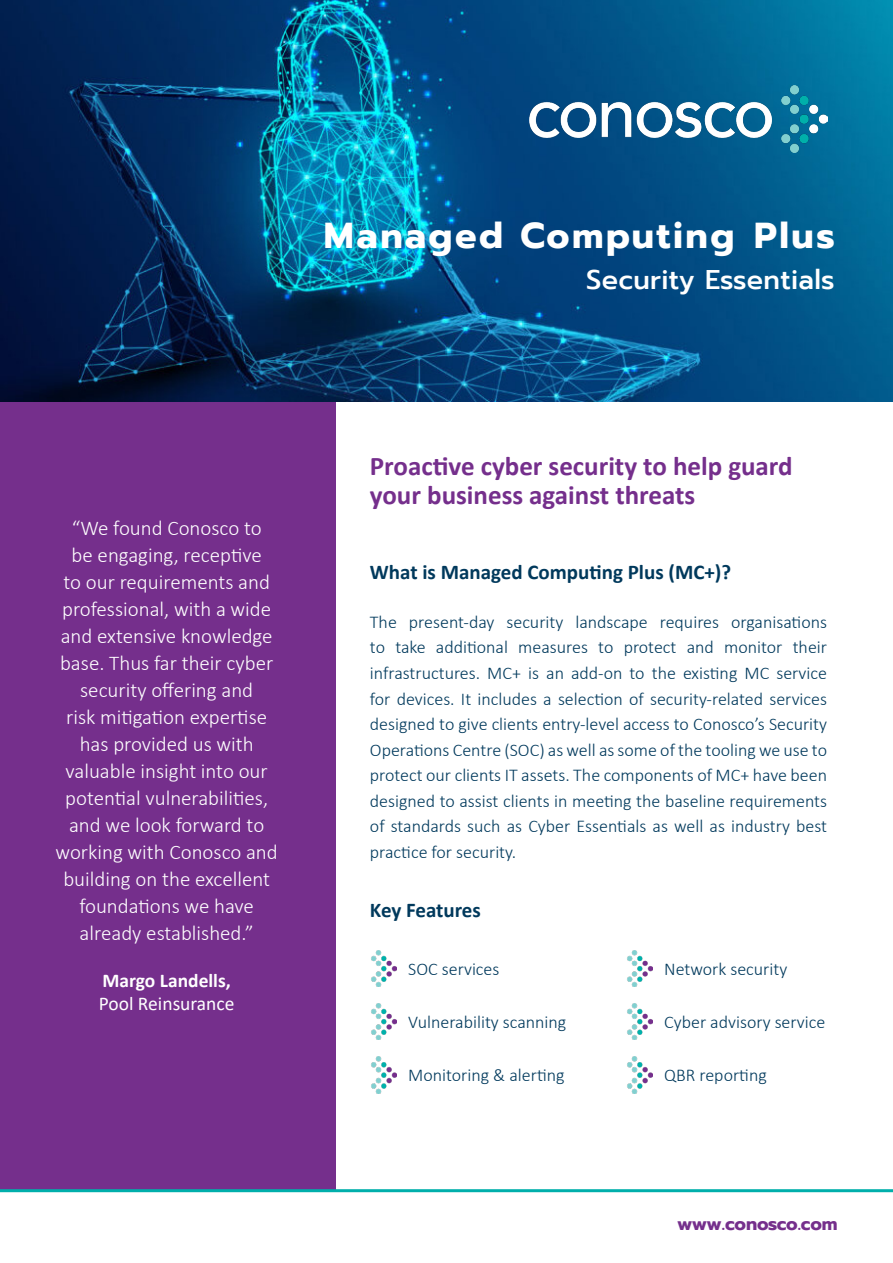
<style>
.page{position:relative;width:893px;height:1263px;background:#fff}
.page>*{position:absolute;margin:0;border:0;box-sizing:border-box;transform-origin:0 0}
.t1{font:700 36px "Prompt";letter-spacing:.07em;color:#fff}
.t2{font:700 27px/28.5px "Calibri";color:#752f8c}
.t3{font:500 27px "Prompt";letter-spacing:.01em;color:#fff}
.t4{font:300 21px/27px "Calibri";color:#fff;text-align:center}
.t5{font:700 21px "Calibri";color:#00395c}
.t6{font:19.5px "Calibri";color:#fff}
.t7{font:700 19.5px "Calibri";color:#fff}
.t8{font:300 18px/25.5px "Calibri";color:#00395c;text-align:justify}
.t9{font:700 18px "Prompt";letter-spacing:-.015em;color:#752f8c}
</style>
<div class="page">
<img style="left:0;top:0;width:893px;height:402px">
<img style="left:529px;top:86px;width:298px;height:66px">
<div style="left:0;top:402px;width:336px;height:789px;background:#752f8c"></div>
<hr style="left:0;top:1189px;width:893px;height:3px;background:#00afab">
<img style="left:371px;top:950px;width:26px;height:37px">
<img style="left:371px;top:1004px;width:26px;height:36px">
<img style="left:371px;top:1057px;width:26px;height:36px">
<img style="left:627px;top:950px;width:26px;height:37px">
<img style="left:627px;top:1004px;width:26px;height:36px">
<img style="left:627px;top:1057px;width:26px;height:36px">
<p class="t1" style="left:324px;top:209px;width:512px">Managed Computing Plus</p>
<p class="t3" style="left:586px;top:260px;width:250px">Security Essentials</p>
<p class="t4" style="left:56px;top:514px;width:224px">“We found Conosco to<br>be engaging, receptive<br>to our requirements and professional, with a wide and extensive knowledge base. Thus far their cyber security offering and<br>risk mitigation expertise has provided us with valuable insight into our potential vulnerabilities, and we look forward to working with Conosco and building on the excellent foundations we have already established.”</p>
<p class="t7" style="left:103px;top:966px;width:130px">Margo Landells,</p>
<p class="t6" style="left:99px;top:990px;width:137px">Pool Reinsurance</p>
<p class="t2" style="left:370px;top:452px;width:424px">Proactive cyber security to help guard your business against threats</p>
<p class="t5" style="left:370px;top:557px;width:363px">What is Managed Computing Plus (MC+)?</p>
<p class="t8" style="left:370px;top:609px;width:459px">The present-day security landscape requires organisations to take additional measures to protect and monitor their infrastructures. MC+ is an add-on to the existing MC service for devices. It includes a selection of security-related services designed to give clients entry-level access to Conosco’s Security Operations Centre (SOC) as well as some of the tooling we use to protect our clients IT assets. The components of MC+ have been designed to assist clients in meeting the baseline requirements of standards such as Cyber Essentials as well as industry best practice for security.</p>
<p class="t5" style="left:370px;top:895px;width:112px">Key Features</p>
<p class="t8" style="left:408px;top:956px;width:93px">SOC services</p>
<p class="t8" style="left:408px;top:1009px;width:160px">Vulnerability scanning</p>
<p class="t8" style="left:408px;top:1062px;width:158px">Monitoring &amp; alerting</p>
<p class="t8" style="left:664px;top:956px;width:125px">Network security</p>
<p class="t8" style="left:664px;top:1009px;width:163px">Cyber advisory service</p>
<p class="t8" style="left:664px;top:1062px;width:104px">QBR reporting</p>
<p class="t9" style="left:677px;top:1210px;width:162px">www.conosco.com</p>
</div>
